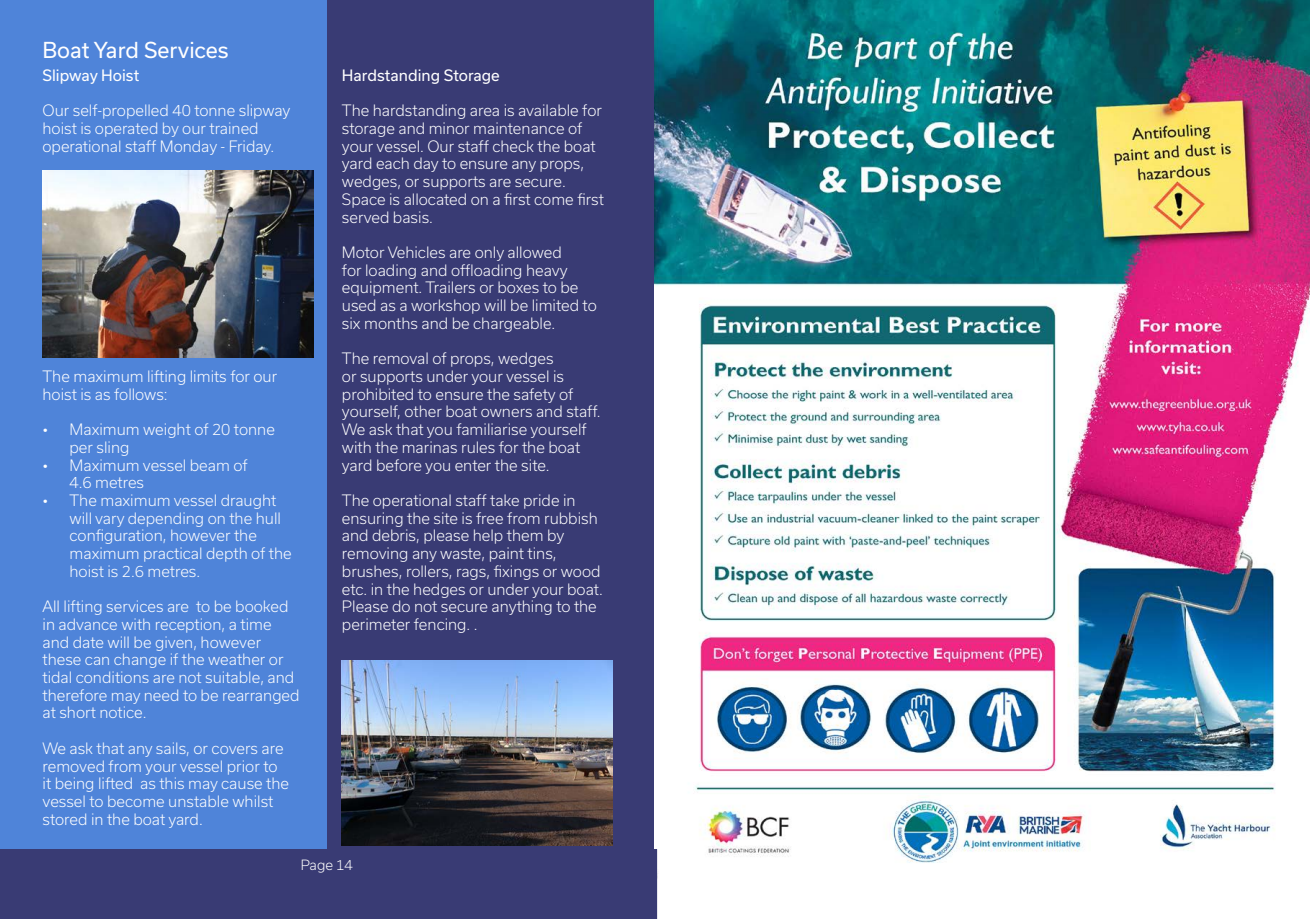
<style>
.page{position:relative;width:1310px;height:919px;background:#fff}
.page>*{position:absolute;margin:0;border:0;box-sizing:border-box;transform-origin:0 0}
.t1{font:21px "Usual";color:#fff}
.t2{font:300 15px/17.7px "Usual";color:#fff}
.t3{font:15px "Usual";color:#fff}
.t4{font:300 13.5px "Usual";color:#fff}
</style>
<div class="page">
<div style="left:0;top:0;width:655px;height:853px;background:#4f84d9"></div>
<div style="left:328px;top:0;width:327px;height:849px;background:#393b74"></div>
<img style="left:342px;top:660px;width:270px;height:185px">
<img style="left:43px;top:170px;width:270px;height:187px">
<img style="left:655px;top:0;width:655px;height:880px">
<div style="left:0;top:849px;width:657px;height:69px;background:#393b74"></div>
<h1 class="t1" style="left:43px;top:38px;width:188px">Boat Yard Services</h1>
<p class="t3" style="left:43px;top:67px;width:98px">Slipway Hoist</p>
<p class="t2" style="left:43px;top:102px;width:249px">Our self-propelled 40 tonne slipway hoist is operated by our trained operational staff Monday - Friday.</p>
<p class="t2" style="left:43px;top:367px;width:236px">The maximum lifting limits for our hoist is as follows:</p>
<p class="t2" style="left:70px;top:420px;width:207px;text-indent:-27px">• Maximum weight of 20 tonne per sling</p>
<p class="t2" style="left:70px;top:456px;width:180px;text-indent:-27px">• Maximum vessel beam of<br>4.6 metres</p>
<p class="t2" style="left:70px;top:491px;width:224px;text-indent:-27px">• The maximum vessel draught will vary depending on the hull configuration, however the maximum practical depth of the hoist is 2.6 metres.</p>
<p class="t2" style="left:43px;top:597px;width:259px">All lifting services are to be booked in advance with reception, a time and date will be given, however these can change if the weather or tidal conditions are not suitable, and therefore may need to be rearranged at short notice.</p>
<p class="t2" style="left:43px;top:739px;width:248px">We ask that any sails, or covers are removed from your vessel prior to it being lifted as this may cause the vessel to become unstable whilst stored in the boat yard.</p>
<p class="t3" style="left:342px;top:67px;width:159px">Hardstanding Storage</p>
<p class="t2" style="left:342px;top:102px;width:263px">The hardstanding area is available for storage and minor maintenance of your vessel. Our staff check the boat yard each day to ensure any props, wedges, or supports are secure.<br>Space is allocated on a first come first served basis.</p>
<p class="t2" style="left:342px;top:243px;width:256px">Motor Vehicles are only allowed<br>for loading and offloading heavy equipment. Trailers or boxes to be used as a workshop will be limited to six months and be chargeable.</p>
<p class="t2" style="left:342px;top:350px;width:260px">The removal of props, wedges<br>or supports under your vessel is prohibited to ensure the safety of yourself, other boat owners and staff.<br>We ask that you familiarise yourself with the marinas rules for the boat yard before you enter the site.</p>
<p class="t2" style="left:342px;top:491px;width:262px">The operational staff take pride in ensuring the site is free from rubbish and debris, please help them by removing any waste, paint tins, brushes, rollers, rags, fixings or wood etc. in the hedges or under your boat.<br>Please do not secure anything to the perimeter fencing. .</p>
<p class="t4" style="left:301px;top:856px;width:54px">Page 14</p>
</div>
